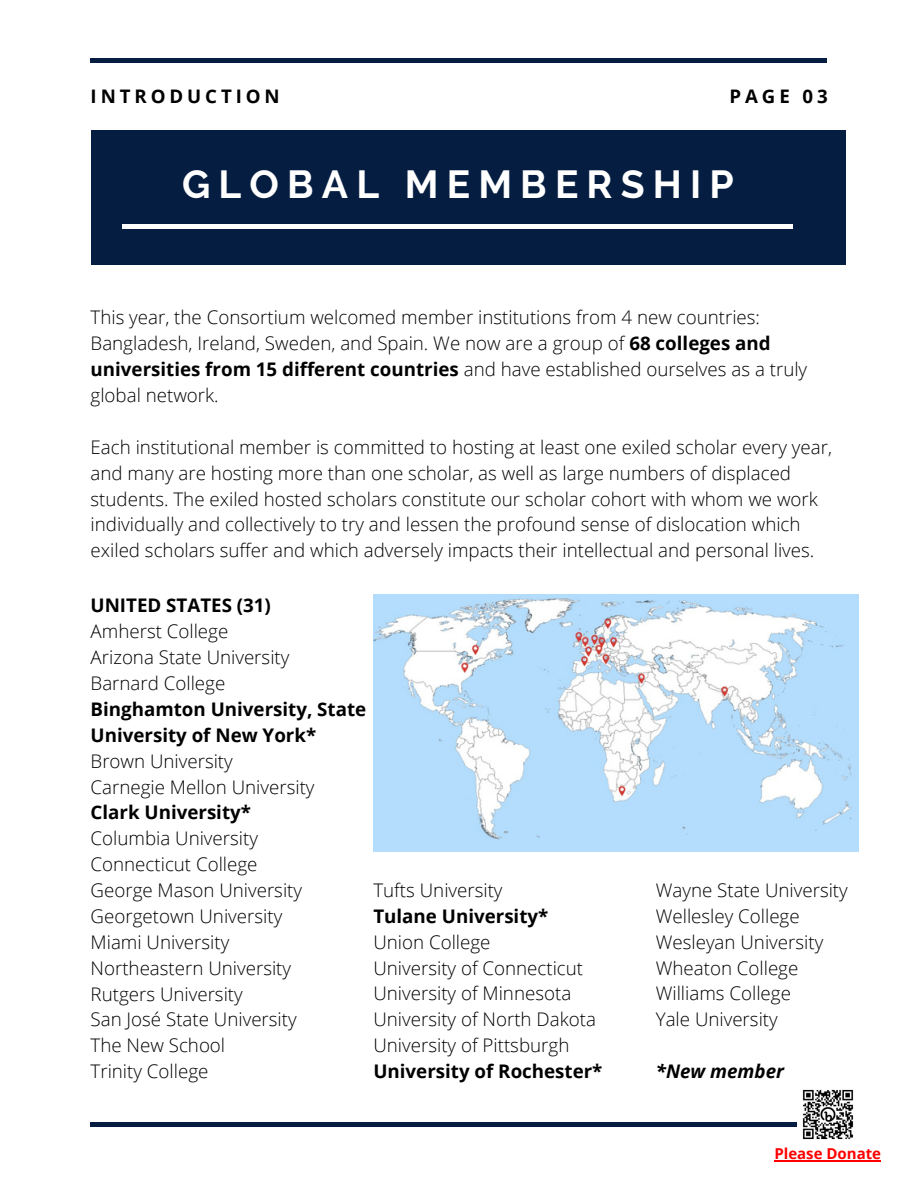
<style>
.page{position:relative;width:918px;height:1188px;background:#fff}
.page>*{position:absolute;margin:0;border:0;box-sizing:border-box;transform-origin:0 0}
.t1{font:700 39px "Raleway";letter-spacing:.21em;color:#fff}
.t2{font:300 18.75px/25.8px "Open Sans";color:#000}
.t3{font:italic 700 18.75px "Open Sans";color:#000}
.t4{font:700 18.6px "Open Sans";letter-spacing:.21em;color:#000}
.t5{font:700 15px "Open Sans";color:#f00}
.s1{font-weight:700}
</style>
<div class="page">
<hr style="left:91px;top:59px;width:736px;height:3px;background:#051d40">
<div style="left:91px;top:131px;width:754px;height:134px;background:#051d40"></div>
<hr style="left:122px;top:225px;width:671px;height:3px;background:#fff">
<hr style="left:91px;top:1123px;width:736px;height:3px;background:#051d40">
<img style="left:373px;top:594px;width:485px;height:258px">
<img style="left:797px;top:1089px;width:57px;height:51px">
<hr style="left:774px;top:1160px;width:107px;height:2px;background:#f00">
<p class="t4" style="left:91px;top:83px;width:191px">INTRODUCTION</p>
<h2 class="t4" style="left:730px;top:83px;width:100px">PAGE 03</h2>
<h2 class="t1" style="left:182px;top:162px;width:553px">GLOBAL MEMBERSHIP</h2>
<h1 class="t2" style="left:91px;top:304px;width:718px">This year, the Consortium welcomed member institutions from 4 new countries:<br>Bangladesh, Ireland, Sweden, and Spain. We now are a group of <span class="s1">68 colleges and universities from 15 different countries</span> and have established ourselves as a truly global network.</h1>
<p class="t2" style="left:91px;top:434px;width:743px">Each institutional member is committed to hosting at least one exiled scholar every year, and many are hosting more than one scholar, as well as large numbers of displaced students. The exiled hosted scholars constitute our scholar cohort with whom we work individually and collectively to try and lessen the profound sense of dislocation which exiled scholars suffer and which adversely impacts their intellectual and personal lives.</p>
<h4 class="t2" style="left:91px;top:592px;width:277px"><span class="s1">UNITED STATES (31)<br></span>Amherst College<br>Arizona State University<br>Barnard College<br><span class="s1">Binghamton University, State<br>University of New York*<br></span>Brown University<br>Carnegie Mellon University<br><span class="s1">Clark University*<br></span>Columbia University<br>Connecticut College<br>George Mason University<br>Georgetown University<br>Miami University<br>Northeastern University<br>Rutgers University<br>San José State University<br>The New School<br>Trinity College</h4>
<h4 class="t2" style="left:373px;top:877px;width:231px">Tufts University<br><span class="s1">Tulane University*<br></span>Union College<br>University of Connecticut<br>University of Minnesota<br>University of North Dakota<br>University of Pittsburgh<br><span class="s1">University of Rochester*</span></h4>
<h4 class="t2" style="left:656px;top:877px;width:194px">Wayne State University<br>Wellesley College<br>Wesleyan University<br>Wheaton College<br>Williams College<br>Yale University</h4>
<h4 class="t3" style="left:656px;top:1058px;width:130px">*New member</h4>
<p class="t5" style="left:774px;top:1143px;width:108px">Please Donate</p>
</div>
